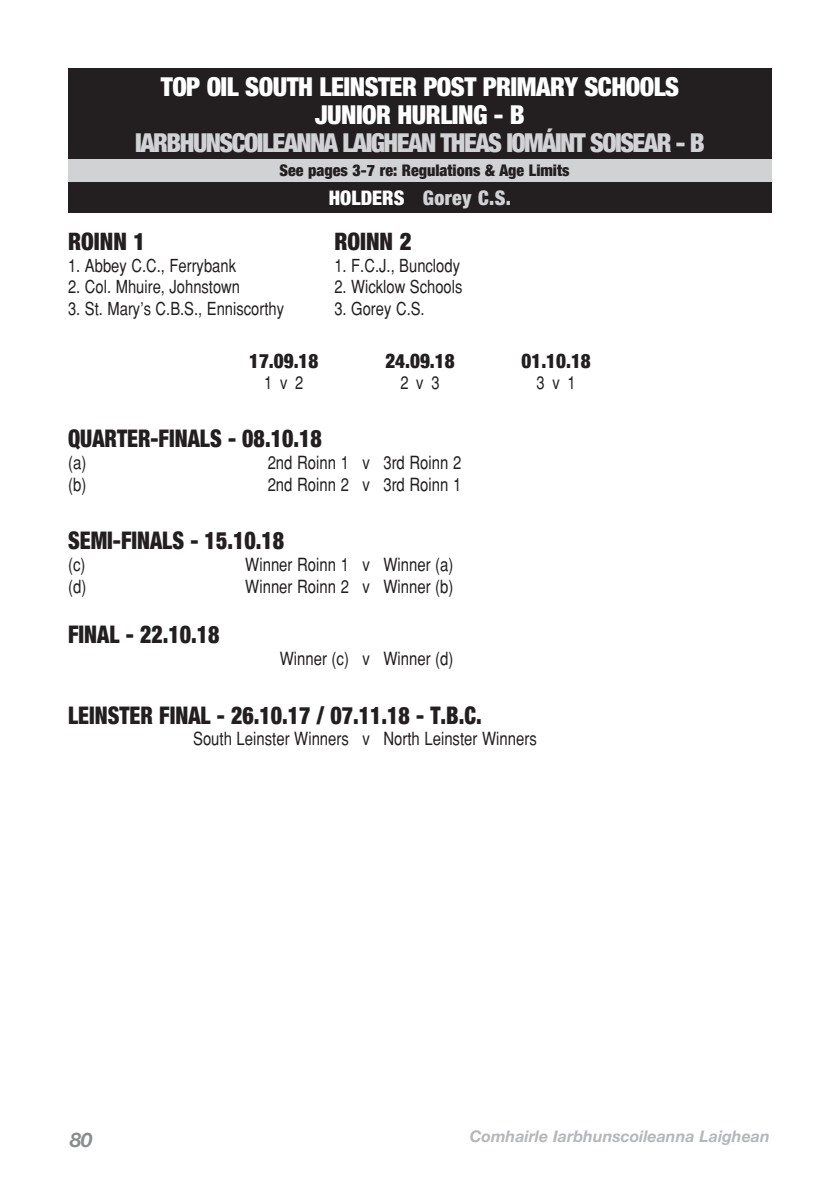
<style>
.page{position:relative;width:840px;height:1191px;background:#fff}
.page>*{position:absolute;margin:0;border:0;box-sizing:border-box;transform-origin:0 0}
.t1{font:900 condensed 26px/28px "Helvetica Neue";letter-spacing:-.02em;color:#fff;text-align:center}
.t2{font:900 condensed 26px "Helvetica Neue";letter-spacing:-.06em;color:#d1d2d4}
.t3{font:900 condensed 24.2px "Helvetica Neue";color:#231f20;scale:.9 1}
.t4{font:900 condensed 24px "Helvetica Neue";color:#231f20;scale:.95 1}
.t5{font:900 condensed 20px "Helvetica Neue";color:#231f20;scale:.95 1}
.t6{font:900 condensed 20px "Helvetica Neue";color:#d1d2d4}
.t7{font:italic 700 20px "Helvetica Neue";color:#8a8c8f}
.t8{font:condensed 18.2px "Helvetica";color:#231f20}
.t9{font:condensed 18px "Helvetica";color:#231f20}
.t10{font:900 condensed 16px "Helvetica Neue";color:#231f20}
.t11{font:italic 700 16px "Helvetica Neue";color:#b6b7bb}
.s1{color:#fff}
</style>
<div class="page">
<div style="left:68px;top:181px;width:703px;height:32px;background:#231f20"></div>
<div style="left:68px;top:159px;width:703px;height:23px;background:#d1d2d4"></div>
<div style="left:68px;top:68px;width:703px;height:91px;background:#231f20"></div>
<h1 class="t1" style="left:161px;top:72px;width:519px">TOP OIL SOUTH LEINSTER POST PRIMARY SCHOOLS<br>JUNIOR HURLING - B</h1>
<h1 class="t2" style="left:135px;top:127px;width:570px">IARBHUNSCOILEANNA LAIGHEAN THEAS IOMÁINT SOISEAR - B</h1>
<p class="t10" style="left:279px;top:161px;width:291px">See pages 3-7 re: Regulations &amp; Age Limits</p>
<p class="t6" style="left:328px;top:185px;width:184px"><span class="s1">HOLDERS</span> Gorey C.S.</p>
<h3 class="t4" style="left:68px;top:227px;width:83px">ROINN 1</h3>
<h3 class="t4" style="left:334px;top:227px;width:83px">ROINN 2</h3>
<p class="t9" style="left:68px;top:255px;width:169px">1. Abbey C.C., Ferrybank</p>
<p class="t9" style="left:334px;top:255px;width:127px">1. F.C.J., Bunclody</p>
<p class="t9" style="left:68px;top:276px;width:173px">2. Col. Mhuire, Johnstown</p>
<p class="t9" style="left:334px;top:276px;width:129px">2. Wicklow Schools</p>
<p class="t9" style="left:68px;top:298px;width:217px">3. St. Mary’s C.B.S., Enniscorthy</p>
<p class="t9" style="left:334px;top:298px;width:92px">3. Gorey C.S.</p>
<p class="t5" style="left:249px;top:348px;width:74px">17.09.18</p>
<p class="t5" style="left:385px;top:348px;width:74px">24.09.18</p>
<p class="t5" style="left:521px;top:348px;width:74px">01.10.18</p>
<p class="t9" style="left:264px;top:372px;width:41px">1v2</p>
<p class="t9" style="left:400px;top:372px;width:41px">2v3</p>
<p class="t9" style="left:536px;top:372px;width:41px">3v1</p>
<h2 class="t3" style="left:68px;top:424px;width:283px">QUARTER-FINALS - 08.10.18</h2>
<p class="t8" style="left:68px;top:452px;width:20px">(a)</p>
<p class="t8" style="left:267px;top:452px;width:195px">2nd Roinn 1 v 3rd Roinn 2</p>
<p class="t8" style="left:68px;top:474px;width:20px">(b)</p>
<p class="t8" style="left:267px;top:474px;width:195px">2nd Roinn 2 v 3rd Roinn 1</p>
<h2 class="t3" style="left:68px;top:525px;width:241px">SEMI-FINALS - 15.10.18</h2>
<p class="t8" style="left:68px;top:553px;width:19px">(c)</p>
<p class="t8" style="left:245px;top:553px;width:209px">Winner Roinn 1 v Winner (a)</p>
<p class="t8" style="left:68px;top:575px;width:20px">(d)</p>
<p class="t8" style="left:245px;top:575px;width:209px">Winner Roinn 2 v Winner (b)</p>
<h2 class="t3" style="left:68px;top:620px;width:170px">FINAL - 22.10.18</h2>
<p class="t8" style="left:279px;top:648px;width:175px">Winner (c) v Winner (d)</p>
<h2 class="t3" style="left:68px;top:700px;width:461px">LEINSTER FINAL - 26.10.17 / 07.11.18 - T.B.C.</h2>
<p class="t8" style="left:193px;top:728px;width:345px">South Leinster Winners v North Leinster Winners</p>
<p class="t7" style="left:70px;top:1127px;width:24px">80</p>
<p class="t11" style="left:469px;top:1126px;width:301px">Comhairle Iarbhunscoileanna Laighean</p>
</div>
